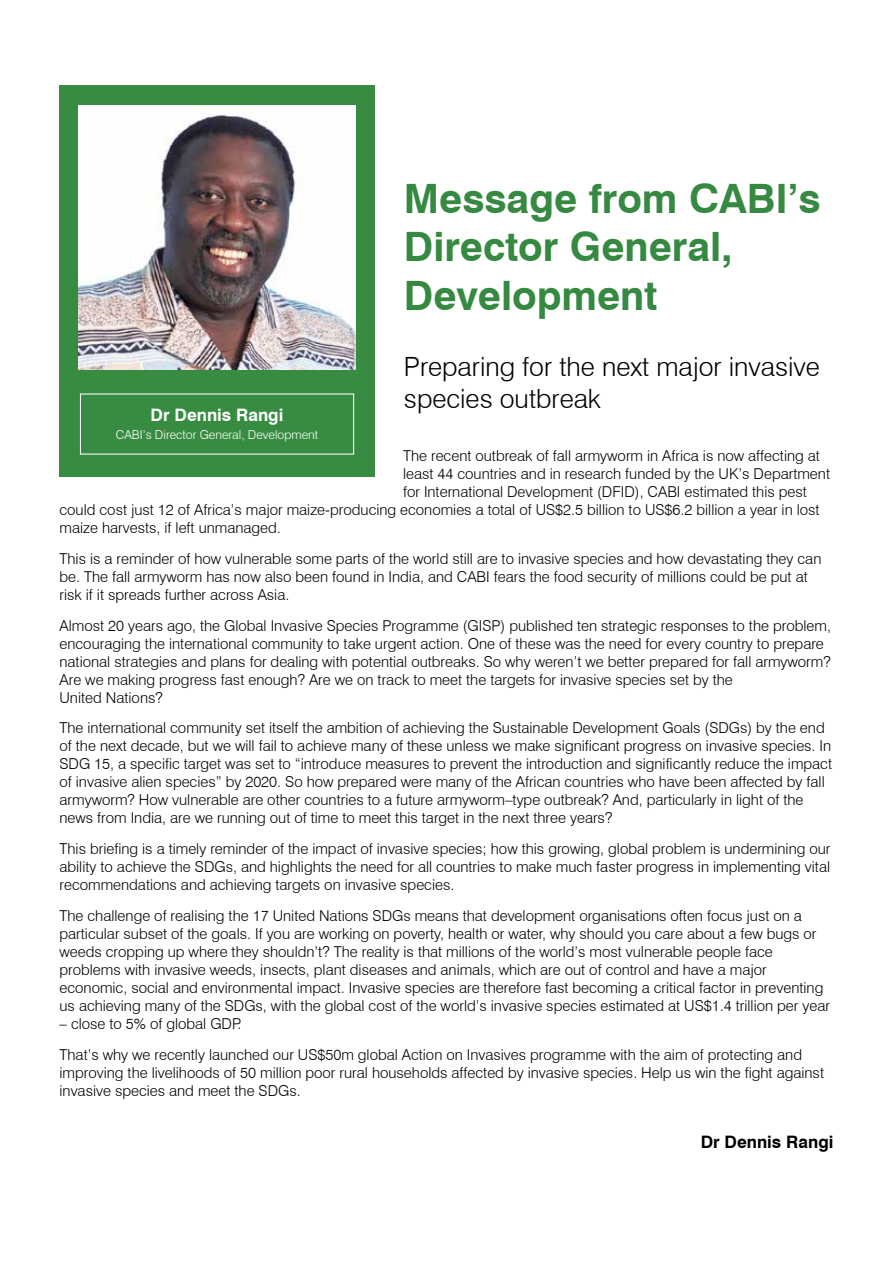
<style>
.page{position:relative;width:893px;height:1263px;background:#fff}
.page>*{position:absolute;margin:0;border:0;box-sizing:border-box;transform-origin:0 0}
.t1{font:700 40.5px/48.6px "Swiss 721 BT";color:#368941}
.t2{font:300 26.55px/31.8px "Swiss 721 BT";color:#000}
.t3{font:700 17.1px "Swiss 721 BT";color:#fff}
.t4{font:700 17.1px "Swiss 721 BT";color:#000}
.t5{font:300 15px/18px "Swiss 721 BT";color:#000}
.t6{font:300 12.3px "Swiss 721 BT";color:#fff}
</style>
<div class="page">
<div style="left:60px;top:86px;width:315px;height:391px;background:#388c42"></div>
<img style="left:78px;top:106px;width:278px;height:264px">
<h1 class="t1" style="left:404px;top:174px;width:418px">Message from CABI’s<br>Director General,<br>Development</h1>
<h2 class="t2" style="left:404px;top:351px;width:417px">Preparing for the next major invasive species outbreak</h2>
<p class="t5" style="left:403px;top:447px;width:418px">The recent outbreak of fall armyworm in Africa is now affecting at</p>
<p class="t5" style="left:403px;top:465px;width:428px">least 44 countries and in research funded by the UK’s Department</p>
<p class="t5" style="left:403px;top:483px;width:405px">for International Development (DFID), CABI estimated this pest</p>
<p class="t5" style="left:60px;top:501px;width:762px">could cost just 12 of Africa’s major maize-producing economies a total of US$2.5 billion to US$6.2 billion a year in lost</p>
<p class="t5" style="left:60px;top:519px;width:223px">maize harvests, if left unmanaged.</p>
<p class="t5" style="left:60px;top:549px;width:763px">This is a reminder of how vulnerable some parts of the world still are to invasive species and how devastating they can be. The fall armyworm has now also been found in India, and CABI fears the food security of millions could be put at risk if it spreads further across Asia.</p>
<p class="t5" style="left:60px;top:616px;width:773px">Almost 20 years ago, the Global Invasive Species Programme (GISP) published ten strategic responses to the problem, encouraging the international community to take urgent action. One of these was the need for every country to prepare national strategies and plans for dealing with potential outbreaks. So why weren’t we better prepared for fall armyworm?<br>Are we making progress fast enough? Are we on track to meet the targets for invasive species set by the<br>United Nations?</p>
<p class="t5" style="left:60px;top:719px;width:774px">The international community set itself the ambition of achieving the Sustainable Development Goals (SDGs) by the end of the next decade, but we will fail to achieve many of these unless we make significant progress on invasive species. In SDG 15, a specific target was set to “introduce measures to prevent the introduction and significantly reduce the impact of invasive alien species” by 2020. So how prepared were many of the African countries who have been affected by fall armyworm? How vulnerable are other countries to a future armyworm–type outbreak? And, particularly in light of the news from India, are we running out of time to meet this target in the next three years?</p>
<p class="t5" style="left:60px;top:840px;width:772px;text-align:justify">This briefing is a timely reminder of the impact of invasive species; how this growing, global problem is undermining our ability to achieve the SDGs, and highlights the need for all countries to make much faster progress in implementing vital recommendations and achieving targets on invasive species.</p>
<p class="t5" style="left:60px;top:906px;width:772px">The challenge of realising the 17 United Nations SDGs means that development organisations often focus just on a particular subset of the goals. If you are working on poverty, health or water, why should you care about a few bugs or weeds cropping up where they shouldn’t? The reality is that millions of the world’s most vulnerable people face problems with invasive weeds, insects, plant diseases and animals, which are out of control and have a major economic, social and environmental impact. Invasive species are therefore fast becoming a critical factor in preventing us achieving many of the SDGs, with the global cost of the world’s invasive species estimated at US$1.4 trillion per year</p>
<p class="t5" style="left:60px;top:1008px;width:744px;line-height:30.8px">– close to 5% of global GDP.<br>That’s why we recently launched our US$50m global Action on Invasives programme with the aim of protecting and</p>
<p class="t5" style="left:60px;top:1063px;width:766px">improving the livelihoods of 50 million poor rural households affected by invasive species. Help us win the fight against invasive species and meet the SDGs.</p>
<p class="t4" style="left:701px;top:1131px;width:134px">Dr Dennis Rangi</p>
<p class="t3" style="left:151px;top:405px;width:134px">Dr Dennis Rangi</p>
<p class="t6" style="left:116px;top:427px;width:204px">CABI’s Director General, Development</p>
</div>
